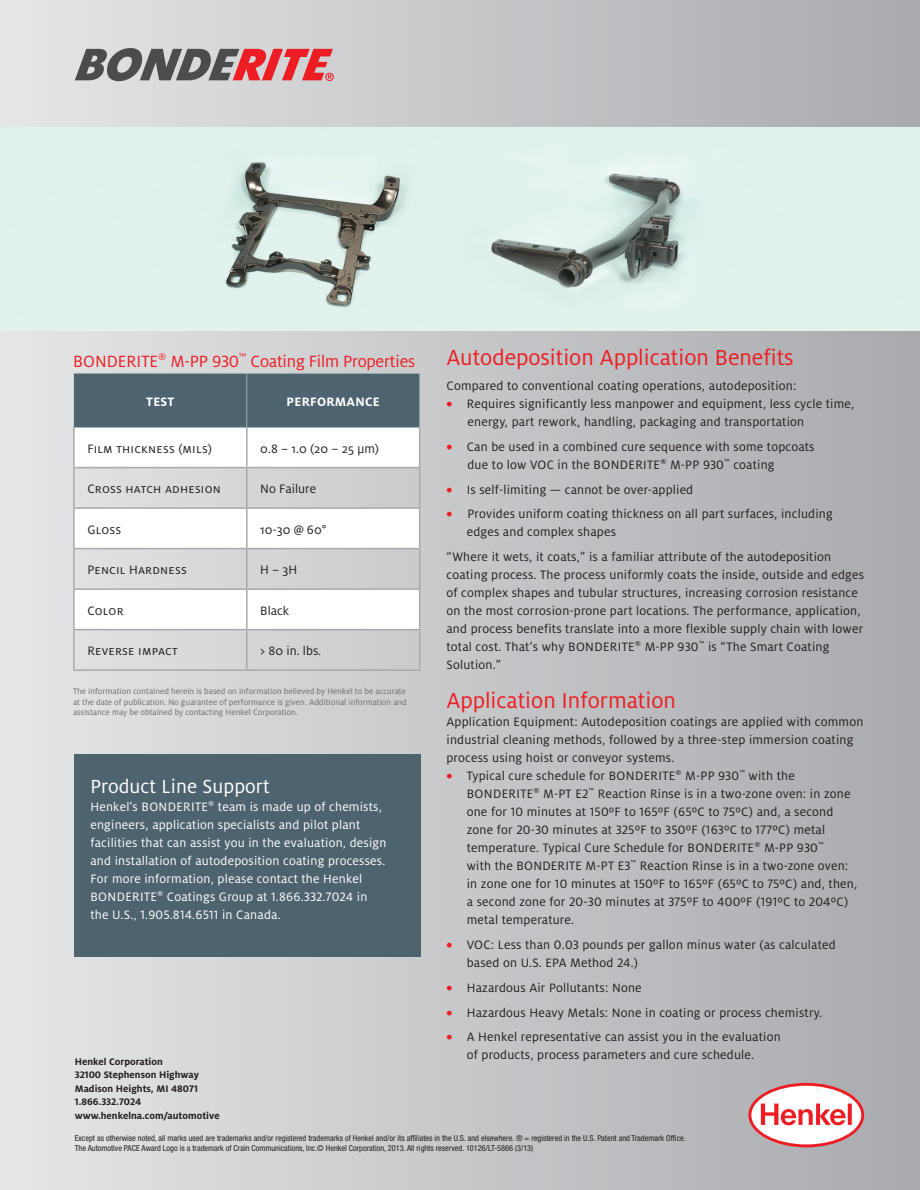
<style>
.page{position:relative;width:920px;height:1190px;background:#fff}
.page>*{position:absolute;margin:0;border:0;box-sizing:border-box;transform-origin:0 0}
.Red_Mini_Heads{font:24px "Henkel Milo";color:#ee1d23}
.Copy_14_18{font:21px "Henkel Milo";letter-spacing:.005em;color:#fff}
.Copy_14_18-2{font:18px "Henkel Milo";letter-spacing:-.005em;color:#ee1d23}
.Copy_9_12_Bullets{font:13.5px/18px "Henkel Milo";letter-spacing:.015em;color:#231f20}
.Copy_9_12{font:13.5px/18px "Henkel Milo";letter-spacing:.015em;color:#231f20}
.Copy_9_12-2{font:13.5px/18px "Henkel Milo";letter-spacing:.015em;color:#fff}
.Copy_9_12-3{font:700 13.5px "Henkel Milo";letter-spacing:.025em;color:#fff}
.BackAddress{font:700 10.5px "Henkel Milo";color:#231f20}
.t1{font:9px/10.8px "Henkel Milo";color:#6c6d70;text-align:justify}
.t2{font:condensed 8.25px/10.5px "Helvetica Neue";color:#231f20}
.s1{font-weight:700;color:#ee1d23}
</style>
<div class="page">
<div style="left:0;top:0;width:919px;height:1189px;background:linear-gradient(to right,#e5e6e7,#a9aaae)"></div>
<div style="left:75px;top:754px;width:346px;height:203px;background:#4d636e"></div>
<div style="left:74px;top:374px;width:345px;height:53px;background:#4d636e"></div>
<svg style="left:75px;top:428px;width:344px;height:201px"></svg>
<hr style="left:246px;top:374px;width:1px;height:53px;background:#9dacb5">
<hr style="left:74px;top:373px;width:173px;height:1px;background:#9dacb5">
<hr style="left:247px;top:373px;width:173px;height:1px;background:#9dacb5">
<hr style="left:419px;top:374px;width:1px;height:53px;background:#9dacb5">
<hr style="left:73px;top:427px;width:174px;height:1px;background:#9dacb5">
<hr style="left:247px;top:427px;width:173px;height:1px;background:#9dacb5">
<hr style="left:73px;top:428px;width:2px;height:39px;background:#a8a9ad">
<hr style="left:246px;top:428px;width:1px;height:39px;background:#a8a9ad">
<hr style="left:419px;top:428px;width:1px;height:39px;background:#a8a9ad">
<hr style="left:73px;top:467px;width:174px;height:1px;background:#a8a9ad">
<hr style="left:73px;top:468px;width:2px;height:39px;background:#a8a9ad">
<hr style="left:247px;top:467px;width:173px;height:1px;background:#a8a9ad">
<hr style="left:246px;top:468px;width:1px;height:39px;background:#a8a9ad">
<hr style="left:419px;top:468px;width:1px;height:39px;background:#a8a9ad">
<hr style="left:73px;top:507px;width:174px;height:2px;background:#a8a9ad">
<hr style="left:73px;top:509px;width:2px;height:39px;background:#a8a9ad">
<hr style="left:247px;top:507px;width:173px;height:2px;background:#a8a9ad">
<hr style="left:246px;top:509px;width:1px;height:39px;background:#a8a9ad">
<hr style="left:419px;top:509px;width:1px;height:39px;background:#a8a9ad">
<hr style="left:73px;top:548px;width:174px;height:1px;background:#a8a9ad">
<hr style="left:73px;top:549px;width:2px;height:39px;background:#a8a9ad">
<hr style="left:247px;top:548px;width:173px;height:1px;background:#a8a9ad">
<hr style="left:246px;top:549px;width:1px;height:39px;background:#a8a9ad">
<hr style="left:419px;top:549px;width:1px;height:39px;background:#a8a9ad">
<hr style="left:73px;top:588px;width:174px;height:2px;background:#a8a9ad">
<hr style="left:73px;top:590px;width:2px;height:39px;background:#a8a9ad">
<hr style="left:247px;top:588px;width:173px;height:2px;background:#a8a9ad">
<hr style="left:246px;top:590px;width:1px;height:39px;background:#a8a9ad">
<hr style="left:419px;top:590px;width:1px;height:39px;background:#a8a9ad">
<hr style="left:73px;top:629px;width:174px;height:1px;background:#a8a9ad">
<hr style="left:73px;top:630px;width:2px;height:39px;background:#a8a9ad">
<hr style="left:247px;top:629px;width:173px;height:1px;background:#a8a9ad">
<hr style="left:246px;top:630px;width:1px;height:39px;background:#a8a9ad">
<hr style="left:419px;top:630px;width:1px;height:39px;background:#a8a9ad">
<hr style="left:73px;top:669px;width:174px;height:2px;background:#a8a9ad">
<hr style="left:247px;top:669px;width:173px;height:2px;background:#a8a9ad">
<svg style="left:75px;top:48px;width:259px;height:33px"></svg>
<svg style="left:748px;top:1082px;width:116px;height:65px"></svg>
<img style="left:0;top:128px;width:919px;height:202px">
<p class="Copy_14_18-2" style="left:73px;top:351px;width:343px">BONDERITE<sup>®</sup> M-PP 930<sup>™</sup> Coating Film Properties</p>
<p class="Copy_9_12-3" style="left:146px;top:394px;width:30px">TEST</p>
<p class="Copy_9_12-3" style="left:286px;top:394px;width:95px">PERFORMANCE</p>
<p class="Copy_9_12" style="left:87px;top:439px;width:126px">Film thickness (mils)</p>
<p class="Copy_9_12" style="left:260px;top:439px;width:120px">0.8 – 1.0 (20 – 25 µm)</p>
<p class="Copy_9_12" style="left:87px;top:480px;width:135px">Cross hatch adhesion</p>
<p class="Copy_9_12" style="left:260px;top:480px;width:57px">No Failure</p>
<p class="Copy_9_12" style="left:87px;top:520px;width:35px">Gloss</p>
<p class="Copy_9_12" style="left:260px;top:520px;width:68px">10-30 @ 60°</p>
<p class="Copy_9_12" style="left:87px;top:561px;width:101px">Pencil Hardness</p>
<p class="Copy_9_12" style="left:260px;top:561px;width:39px">H – 3H</p>
<p class="Copy_9_12" style="left:87px;top:601px;width:38px">Color</p>
<p class="Copy_9_12" style="left:260px;top:601px;width:30px">Black</p>
<p class="Copy_9_12" style="left:87px;top:642px;width:92px">Reverse impact</p>
<p class="Copy_9_12" style="left:260px;top:642px;width:62px">&gt; 80 in. lbs.</p>
<p class="t1" style="left:73px;top:685px;width:335px">The information contained herein is based on information believed by Henkel to be accurate at the date of publication. No guarantee of performance is given. Additional information and assistance may be obtained by contacting Henkel Corporation.</p>
<p class="Copy_14_18" style="left:90px;top:774px;width:181px">Product Line Support</p>
<p class="Copy_9_12-2" style="left:90px;top:797px;width:297px">Henkel’s BONDERITE<sup>®</sup> team is made up of chemists, engineers, application specialists and pilot plant facilities that can assist you in the evaluation, design and installation of autodeposition coating processes.<br>For more information, please contact the Henkel BONDERITE<sup>®</sup> Coatings Group at 1.866.332.7024 in the U.S., 1.905.814.6511 in Canada.</p>
<p class="BackAddress" style="left:75px;top:1055px;width:90px">Henkel Corporation</p>
<p class="BackAddress" style="left:75px;top:1068px;width:126px">32100 Stephenson Highway</p>
<p class="BackAddress" style="left:75px;top:1082px;width:125px">Madison Heights, MI 48071</p>
<p class="BackAddress" style="left:75px;top:1095px;width:68px">1.866.332.7024</p>
<p class="BackAddress" style="left:75px;top:1109px;width:146px">www.henkelna.com/automotive</p>
<p class="Red_Mini_Heads" style="left:446px;top:344px;width:348px">Autodeposition Application Benefits</p>
<p class="Copy_9_12" style="left:446px;top:377px;width:351px">Compared to conventional coating operations, autodeposition:</p>
<p class="Copy_9_12_Bullets" style="left:467px;top:395px;width:388px;text-indent:-21px"><span class="s1">•</span> Requires significantly less manpower and equipment, less cycle time, energy, part rework, handling, packaging and transportation</p>
<p class="Copy_9_12_Bullets" style="left:467px;top:438px;width:348px;text-indent:-21px"><span class="s1">•</span> Can be used in a combined cure sequence with some topcoats due to low VOC in the BONDERITE<sup>®</sup> M-PP 930<sup>™</sup> coating</p>
<p class="Copy_9_12_Bullets" style="left:446px;top:480px;width:248px"><span class="s1">•</span> Is self-limiting — cannot be over-applied</p>
<p class="Copy_9_12_Bullets" style="left:466px;top:505px;width:367px;text-indent:-20px"><span class="s1">•</span> Provides uniform coating thickness on all part surfaces, including edges and complex shapes</p>
<p class="Copy_9_12" style="left:446px;top:548px;width:419px">“Where it wets, it coats,” is a familiar attribute of the autodeposition coating process. The process uniformly coats the inside, outside and edges of complex shapes and tubular structures, increasing corrosion resistance on the most corrosion-prone part locations. The performance, application, and process benefits translate into a more flexible supply chain with lower total cost. That’s why BONDERITE<sup>®</sup> M-PP 930<sup>™</sup> is “The Smart Coating Solution.”</p>
<p class="Red_Mini_Heads" style="left:446px;top:687px;width:231px">Application Information</p>
<p class="Copy_9_12" style="left:446px;top:713px;width:418px">Application Equipment: Autodeposition coatings are applied with common industrial cleaning methods, followed by a three-step immersion coating process using hoist or conveyor systems.</p>
<p class="Copy_9_12_Bullets" style="left:466px;top:767px;width:392px;text-indent:-20px"><span class="s1">•</span> Typical cure schedule for BONDERITE<sup>®</sup> M-PP 930<sup>™</sup> with the BONDERITE<sup>®</sup> M-PT E2<sup>™</sup> Reaction Rinse is in a two-zone oven: in zone one for 10 minutes at 150ºF to 165ºF (65ºC to 75ºC) and, a second zone for 20-30 minutes at 325ºF to 350ºF (163ºC to 177ºC) metal temperature. Typical Cure Schedule for BONDERITE<sup>®</sup> M-PP 930<sup>™<br></sup>with the BONDERITE M-PT E3<sup>™</sup> Reaction Rinse is in a two-zone oven: in zone one for 10 minutes at 150ºF to 165ºF (65ºC to 75ºC) and, then, a second zone for 20-30 minutes at 375ºF to 400ºF (191ºC to 204ºC) metal temperature.</p>
<p class="Copy_9_12_Bullets" style="left:466px;top:936px;width:370px;text-indent:-20px"><span class="s1">•</span> VOC: Less than 0.03 pounds per gallon minus water (as calculated based on U.S. EPA Method 24.)</p>
<p class="Copy_9_12_Bullets" style="left:446px;top:978px;width:197px"><span class="s1">•</span> Hazardous Air Pollutants: None</p>
<p class="Copy_9_12_Bullets" style="left:446px;top:1003px;width:377px"><span class="s1">•</span> Hazardous Heavy Metals: None in coating or process chemistry.</p>
<p class="Copy_9_12_Bullets" style="left:446px;top:1028px;width:336px;text-align:center"><span class="s1">•</span> A Henkel representative can assist you in the evaluation of products, process parameters and cure schedule.</p>
<p class="t2" style="left:75px;top:1132px;width:612px">Except as otherwise noted, all marks used are trademarks and/or registered trademarks of Henkel and/or its affiliates in the U.S. and elsewhere. ® = registered in the U.S. Patent and Trademark Office.<br>The Automotive PACE Award Logo is a trademark of Crain Communications, Inc.© Henkel Corporation, 2013. All rights reserved. 10126/LT-5866 (3/13)</p>
</div>
